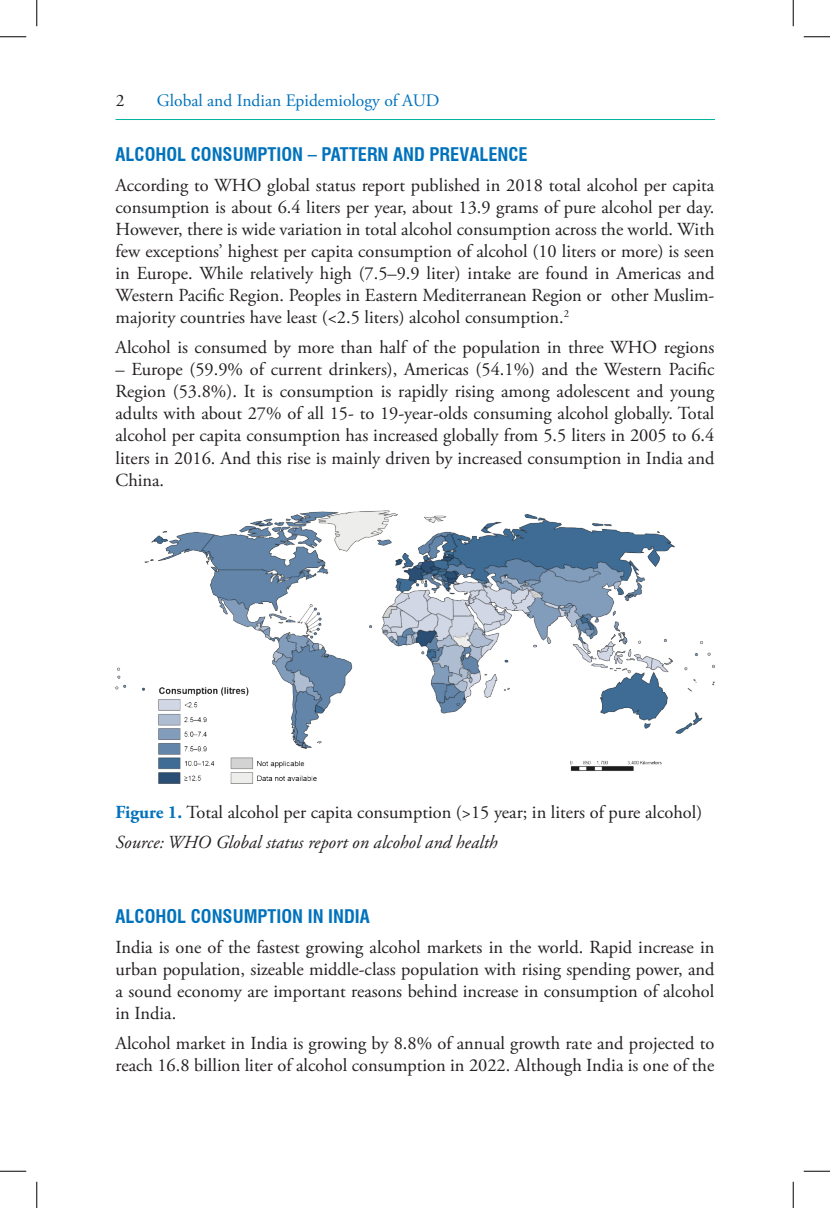
<style>
.page{position:relative;width:830px;height:1208px;background:#fff}
.page>*{position:absolute;margin:0;border:0;box-sizing:border-box;transform-origin:0 0}
.t1{font:18.38px/22.1px "Adobe Garamond Pro";color:#231f20;text-align:justify}
.t2{font:700 condensed 18.38px "Swiss 721 BT";color:#0072bc}
.t3{font:17.5px "Adobe Garamond Pro";color:#0072bc}
.t4{font:17.5px "Adobe Garamond Pro";color:#231f20}
.s1{font-weight:700;color:#0072bc}
.s2{font-style:italic}
</style>
<div class="page">
<hr style="left:116px;top:119px;width:599px;height:1px;background:#00b5a0">
<img style="left:116px;top:511px;width:598px;height:273px">
<svg style="left:0;top:36px;width:26px;height:1px"></svg>
<svg style="left:803px;top:36px;width:27px;height:1px"></svg>
<svg style="left:0;top:1170px;width:26px;height:1px"></svg>
<svg style="left:803px;top:1170px;width:27px;height:1px"></svg>
<svg style="left:36px;top:0;width:1px;height:26px"></svg>
<svg style="left:36px;top:1181px;width:1px;height:27px"></svg>
<svg style="left:792px;top:0;width:1px;height:26px"></svg>
<svg style="left:792px;top:1181px;width:1px;height:27px"></svg>
<p class="t4" style="left:116px;top:90px;width:10px">2</p>
<p class="t3" style="left:157px;top:90px;width:284px">Global and Indian Epidemiology of AUD</p>
<p class="t2" style="left:116px;top:143px;width:413px">ALCOHOL CONSUMPTION – PATTERN AND PREVALENCE</p>
<p class="t1" style="left:116px;top:175px;width:600px">According to WHO global status report published in 2018 total alcohol per capita consumption is about 6.4 liters per year, about 13.9 grams of pure alcohol per day.<br>However, there is wide variation in total alcohol consumption across the world. With few exceptions’ highest per capita consumption of alcohol (10 liters or more) is seen in Europe. While relatively high (7.5–9.9 liter) intake are found in Americas and Western Pacific Region. Peoples in Eastern Mediterranean Region or other Muslim&shy;majority countries have least (&lt;2.5 liters) alcohol consumption.<sup>2</sup></p>
<p class="t1" style="left:116px;top:337px;width:600px">Alcohol is consumed by more than half of the population in three WHO regions</p>
<p class="t1" style="left:116px;top:359px;width:600px">– Europe (59.9% of current drinkers), Americas (54.1%) and the Western Pacific Region (53.8%). It is consumption is rapidly rising among adolescent and young adults with about 27% of all 15- to 19-year-olds consuming alcohol globally. Total alcohol per capita consumption has increased globally from 5.5 liters in 2005 to 6.4 liters in 2016. And this rise is mainly driven by increased consumption in India and China.</p>
<p class="t1" style="left:116px;top:797px;width:588px;line-height:29.9px"><span class="s1">Figure 1.</span> Total alcohol per capita consumption (&gt;15 year; in liters of pure alcohol)<br><span class="s2">Source: WHO Global status report on alcohol and health</span></p>
<p class="t2" style="left:116px;top:905px;width:256px">ALCOHOL CONSUMPTION IN INDIA</p>
<p class="t1" style="left:116px;top:936px;width:600px">India is one of the fastest growing alcohol markets in the world. Rapid increase in urban population, sizeable middle-class population with rising spending power, and a sound economy are important reasons behind increase in consumption of alcohol in India.</p>
<p class="t1" style="left:116px;top:1032px;width:600px">Alcohol market in India is growing by 8.8% of annual growth rate and projected to reach 16.8 billion liter of alcohol consumption in 2022. Although India is one of the</p>
</div>
